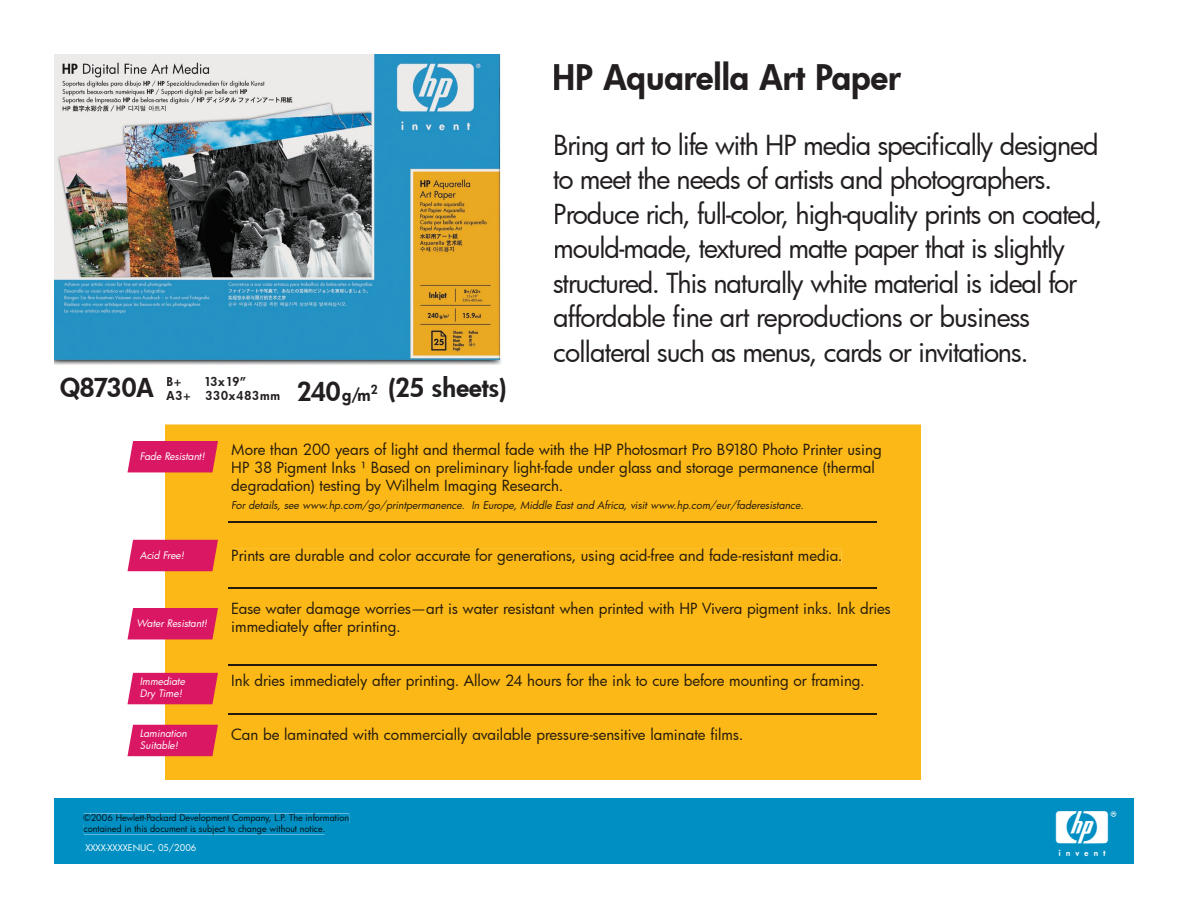
<style>
.page{position:relative;width:1188px;height:918px;background:#fff}
.page>*{position:absolute;margin:0;border:0;box-sizing:border-box;transform-origin:0 0}
.t1{font:45px "HP Invent";color:#fff}
.t2{font:34.5px "Futura Hv";color:#231f20}
.t3{font:27px/34.5px "Futura Bk";letter-spacing:-.04em;color:#231f20}
.t4{font:25.5px "Futura Hv";color:#231f20}
.t5{font:15px/18px "Futura Bk";color:#251b0d}
.t6{font:12px "Futura Hv";letter-spacing:.08em;color:#231f20}
.t7{font:italic 10.5px "Futura Bk";color:#251b0d}
.t8{font:italic 10.2px/12.1px "Futura Bk";color:#fff}
.t9{font:italic 10.2px "Futura Bk";letter-spacing:-.02em;color:#fff}
.t10{font:9px/10.8px "Futura Bk";color:#021114}
.t11{font:9px "Futura Bk";color:#fff}
.s1{font-size:12.3px}
</style>
<div class="page">
<div style="left:54px;top:798px;width:1080px;height:66px;background:#008fc2"></div>
<div style="left:84px;top:814px;width:265px;height:9px;background:#008fc2"></div>
<div style="left:84px;top:824px;width:241px;height:10px;background:#008fc2"></div>
<img style="left:54px;top:54px;width:448px;height:310px">
<div style="left:165px;top:424px;width:756px;height:356px;background:#fbb817"></div>
<svg style="left:127px;top:673px;width:91px;height:31px;background:#dc2466"></svg>
<svg style="left:127px;top:725px;width:91px;height:31px;background:#dc2466"></svg>
<svg style="left:127px;top:608px;width:91px;height:31px;background:#dc2466"></svg>
<svg style="left:127px;top:540px;width:91px;height:31px;background:#dc2466"></svg>
<svg style="left:127px;top:441px;width:91px;height:31px;background:#dc2466"></svg>
<hr style="left:228px;top:521px;width:648px;height:2px;background:#251b0d">
<hr style="left:228px;top:587px;width:648px;height:2px;background:#251b0d">
<hr style="left:228px;top:665px;width:648px;height:1px;background:#251b0d">
<hr style="left:228px;top:713px;width:648px;height:1px;background:#251b0d">
<div style="left:232px;top:442px;width:650px;height:17px;background:#fbb817"></div>
<div style="left:232px;top:460px;width:643px;height:17px;background:#fbb817"></div>
<div style="left:232px;top:479px;width:336px;height:16px;background:#fbb817"></div>
<div style="left:232px;top:500px;width:248px;height:12px;background:#fbb817"></div>
<div style="left:484px;top:500px;width:319px;height:12px;background:#fbb817"></div>
<div style="left:232px;top:549px;width:609px;height:17px;background:#fbb817"></div>
<div style="left:232px;top:602px;width:659px;height:16px;background:#fbb817"></div>
<div style="left:232px;top:619px;width:169px;height:17px;background:#fbb817"></div>
<div style="left:232px;top:673px;width:632px;height:17px;background:#fbb817"></div>
<div style="left:232px;top:727px;width:510px;height:17px;background:#fbb817"></div>
<h2 class="t2" style="left:552px;top:54px;width:350px">HP Aquarella Art Paper</h2>
<h3 class="t4" style="left:60px;top:371px;width:95px">Q8730A</h3>
<h3 class="t4" style="left:297px;top:371px;width:211px">240<sub>g/m</sub><span class="s1">2</span> (25 sheets)</h3>
<p class="t6" style="left:166px;top:373px;width:16px">B+</p>
<p class="t6" style="left:204px;top:373px;width:44px">13x19”</p>
<p class="t6" style="left:166px;top:387px;width:25px">A3+</p>
<p class="t6" style="left:206px;top:387px;width:76px">330x483mm</p>
<p class="t3" style="left:553px;top:127px;width:551px">Bring art to life with HP media specifically designed to meet the needs of artists and photographers.<br>Produce rich, full-color, high-quality prints on coated, mould-made, textured matte paper that is slightly structured. This naturally white material is ideal for affordable fine art reproductions or business collateral such as menus, cards or invitations.</p>
<p class="t8" style="left:140px;top:450px;width:66px">Fade Resistant!</p>
<p class="t9" style="left:140px;top:548px;width:46px">Acid Free!</p>
<p class="t8" style="left:136px;top:617px;width:72px">Water Resistant!</p>
<p class="t8" style="left:140px;top:675px;width:47px">Immediate<br>Dry Time!</p>
<p class="t8" style="left:140px;top:727px;width:49px">Lamination<br>Suitable!</p>
<p class="t5" style="left:231px;top:440px;width:652px">More than 200 years of light and thermal fade with the HP Photosmart Pro B9180 Photo Printer using<br>HP 38 Pigment Inks ¹ Based on preliminary light-fade under glass and storage permanence (thermal degradation) testing by Wilhelm Imaging Research.</p>
<p class="t7" style="left:231px;top:498px;width:574px">For details, see www.hp.com/go/printpermanence. In Europe, Middle East and Africa, visit www.hp.com/eur/faderesistance.</p>
<p class="t5" style="left:231px;top:547px;width:613px">Prints are durable and color accurate for generations, using acid-free and fade-resistant media.</p>
<p class="t5" style="left:231px;top:599px;width:661px">Ease water damage worries—art is water resistant when printed with HP Vivera pigment inks. Ink dries immediately after printing.</p>
<p class="t5" style="left:231px;top:671px;width:635px">Ink dries immediately after printing. Allow 24 hours for the ink to cure before mounting or framing.</p>
<p class="t5" style="left:231px;top:725px;width:514px">Can be laminated with commercially available pressure-sensitive laminate films.</p>
<p class="t10" style="left:84px;top:812px;width:267px">©2006 Hewlett-Packard Development Company, L.P. The information contained in this document is subject to change without notice.</p>
<p class="t11" style="left:86px;top:842px;width:113px">XXXX-XXXXENUC, 05/2006</p>
<h1 class="t1" style="left:1056px;top:811px;width:62px">h</h1>
</div>
